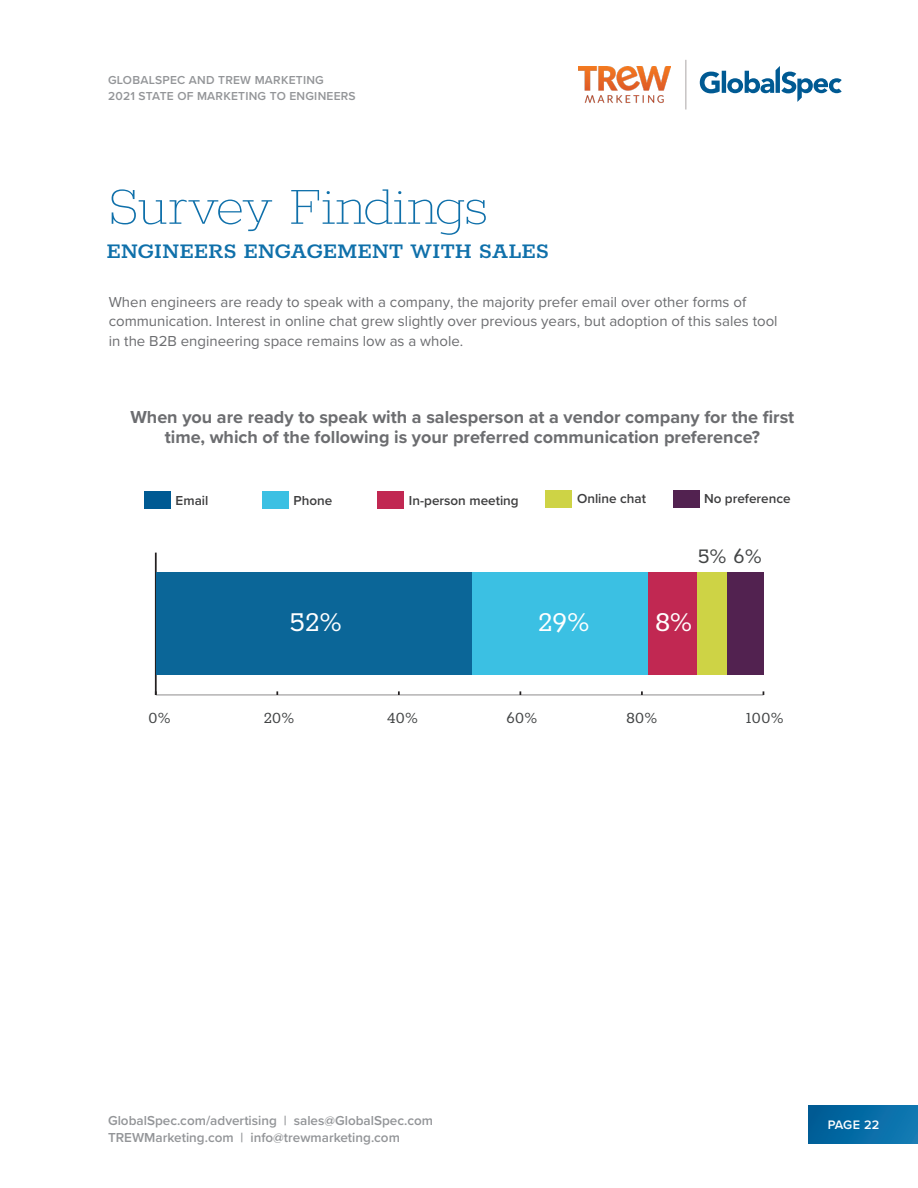
<style>
.page{position:relative;width:918px;height:1188px;background:#fff}
.page>*{position:absolute;margin:0;border:0;box-sizing:border-box;transform-origin:0 0}
.t1{font:100 60px "Rokkitt";letter-spacing:-.03em;color:#0f70aa}
.t2{font:31.5px "Rokkitt";color:#fff}
.t3{font:600 24px "Rokkitt";letter-spacing:-.005em;color:#0f70aa}
.t4{font:24px "Rokkitt";color:#424445}
.t5{font:700 18px/19.5px "Proxima Nova";color:#6c6d70;text-align:center}
.t6{font:18px "Rokkitt";color:#424445}
.t7{font:15px/19.5px "Proxima Nova";color:#6c6d70}
.t8{font:600 13.5px/16.5px "Proxima Nova";color:#939598}
.t9{font:600 13.5px "Proxima Nova";color:#3e3e3f}
.t10{font:600 12.75px "Proxima Nova";letter-spacing:.005em;color:#fff}
.t11{font:600 12px/16.5px "Proxima Nova";letter-spacing:.02em;color:#939598}
</style>
<div class="page">
<div style="left:808px;top:1105px;width:110px;height:38px;background:linear-gradient(to right,#005b95,#117ab4)"></div>
<img style="left:578px;top:67px;width:93px;height:36px">
<svg style="left:700px;top:66px;width:142px;height:36px"></svg>
<hr style="left:685px;top:60px;width:2px;height:50px;background:#c7c4c4">
<hr style="left:156px;top:694px;width:607px;height:1px;background:#231f20">
<hr style="left:155px;top:553px;width:1px;height:142px;background:#231f20">
<div style="left:727px;top:573px;width:36px;height:102px;background:#522250"></div>
<div style="left:697px;top:573px;width:30px;height:102px;background:#ced345"></div>
<div style="left:648px;top:573px;width:49px;height:102px;background:#c12852"></div>
<div style="left:472px;top:573px;width:176px;height:102px;background:#3bc0e3"></div>
<div style="left:156px;top:573px;width:316px;height:102px;background:#0b6698"></div>
<div style="left:144px;top:491px;width:26px;height:18px;background:#005a93"></div>
<div style="left:262px;top:491px;width:27px;height:18px;background:#3bc0e3"></div>
<div style="left:377px;top:491px;width:27px;height:18px;background:#c12852"></div>
<div style="left:545px;top:490px;width:27px;height:17px;background:#ced345"></div>
<div style="left:673px;top:490px;width:26px;height:17px;background:#522250"></div>
<p class="t11" style="left:108px;top:71px;width:249px">GLOBALSPEC AND TREW MARKETING<br>2021 STATE OF MARKETING TO ENGINEERS</p>
<p class="t1" style="left:106px;top:167px;width:384px">Survey Findings</p>
<p class="t3" style="left:106px;top:235px;width:444px">ENGINEERS ENGAGEMENT WITH SALES</p>
<p class="t7" style="left:109px;top:292px;width:670px">When engineers are ready to speak with a company, the majority prefer email over other forms of communication. Interest in online chat grew slightly over previous years, but adoption of this sales tool in the B2B engineering space remains low as a whole.</p>
<p class="t5" style="left:130px;top:407px;width:665px">When you are ready to speak with a salesperson at a vendor company for the first time, which of the following is your preferred communication preference?</p>
<p class="t9" style="left:176px;top:490px;width:34px">Email</p>
<p class="t9" style="left:294px;top:490px;width:40px">Phone</p>
<p class="t9" style="left:409px;top:490px;width:111px">In-person meeting</p>
<p class="t9" style="left:577px;top:489px;width:71px">Online chat</p>
<p class="t9" style="left:704px;top:489px;width:88px">No preference</p>
<p class="t4" style="left:698px;top:540px;width:66px">5% 6%</p>
<p class="t2" style="left:290px;top:601px;width:54px">52%</p>
<p class="t2" style="left:538px;top:601px;width:53px">29%</p>
<p class="t2" style="left:655px;top:601px;width:39px">8%</p>
<p class="t6" style="left:148px;top:706px;width:24px">0%</p>
<p class="t6" style="left:264px;top:706px;width:32px">20%</p>
<p class="t6" style="left:387px;top:706px;width:32px">40%</p>
<p class="t6" style="left:507px;top:706px;width:32px">60%</p>
<p class="t6" style="left:626px;top:706px;width:32px">80%</p>
<p class="t6" style="left:746px;top:706px;width:39px">100%</p>
<p class="t8" style="left:108px;top:1112px;width:327px">GlobalSpec.com/advertising | sales@GlobalSpec.com<br>TREWMarketing.com | info@trewmarketing.com</p>
<p class="t10" style="left:828px;top:1115px;width:53px">PAGE 22</p>
</div>
